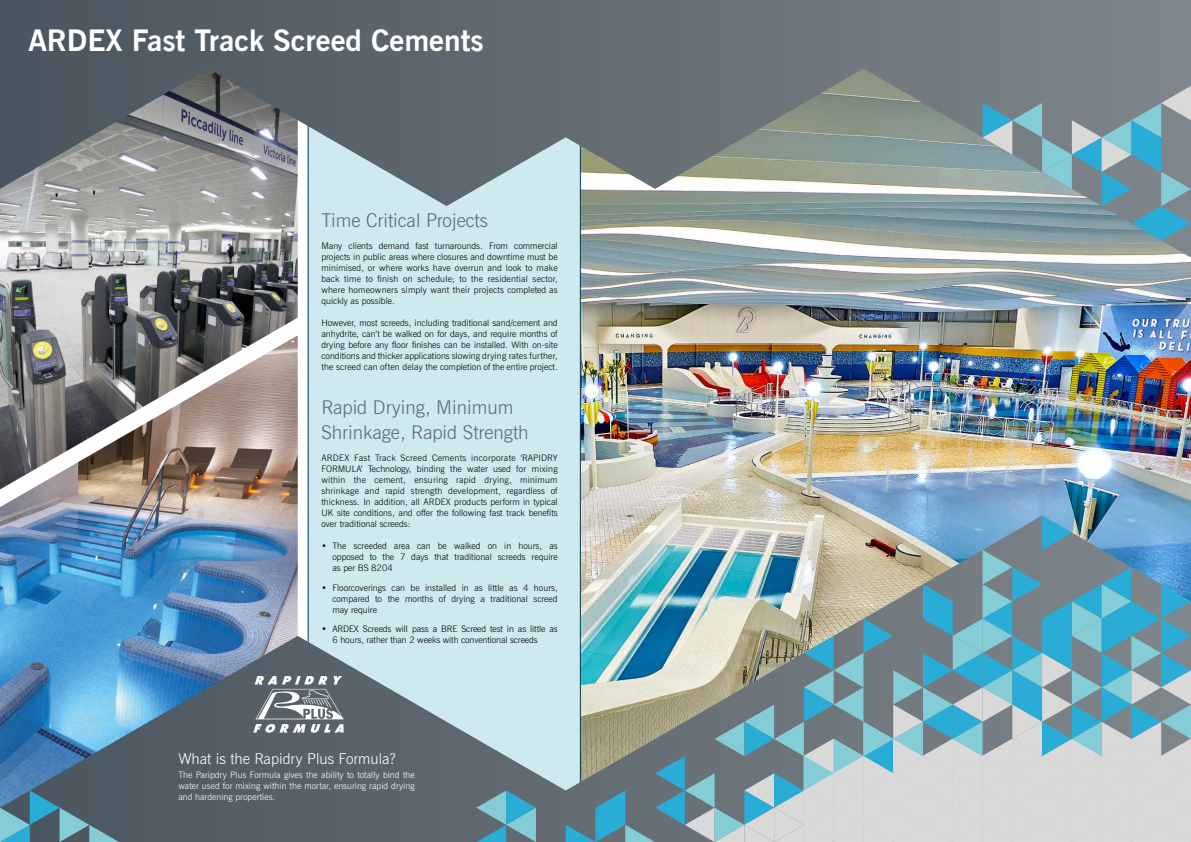
<style>
.page{position:relative;width:1191px;height:842px;background:#fff}
.page>*{position:absolute;margin:0;border:0;box-sizing:border-box;transform-origin:0 0}
.t1{font:700 30px "News Gothic BT";color:#fff}
.t2{font:300 19px/25.2px "News Gothic BT";color:#616970}
.t3{font:300 15px "News Gothic BT";color:#fff}
.t4{font:300 9px/11px "News Gothic BT";color:#000;text-align:justify}
.t5{font:300 9px/11px "News Gothic BT";color:#fff;text-align:justify}
</style>
<div class="page">
<img style="left:0;top:258px;width:298px;height:78px">
<img style="left:0;top:336px;width:298px;height:179px">
<img style="left:581px;top:258px;width:610px;height:257px">
<div style="left:308px;top:258px;width:273px;height:257px;background:#ceeaee"></div>
<svg style="left:0;top:0;width:1191px;height:258px;background:#828c8e"></svg>
<svg style="left:0;top:515px;width:566px;height:327px;background:#7c9db3"></svg>
<svg style="left:0;top:790px;width:119px;height:52px;background:#547c8b"></svg>
<svg style="left:476px;top:790px;width:60px;height:52px;background:#5e99aa"></svg>
<img style="left:566px;top:515px;width:625px;height:327px">
<svg style="left:982px;top:86px;width:209px;height:155px;background:#7d9ca5"></svg>
<svg style="left:253px;top:676px;width:91px;height:57px"></svg>
<h1 class="t1" style="left:28px;top:22px;width:457px">ARDEX Fast Track Screed Cements</h1>
<h2 class="t2" style="left:321px;top:207px;width:168px">Time Critical Projects</h2>
<p class="t4" style="left:321px;top:240px;width:238px">Many clients demand fast turnarounds. From commercial projects in public areas where closures and downtime must be minimised, or where works have overrun and look to make back time to finish on schedule; to the residential sector, where homeowners simply want their projects completed as quickly as possible.</p>
<p class="t4" style="left:321px;top:317px;width:238px">However, most screeds, including traditional sand/cement and anhydrite, can’t be walked on for days, and require months of drying before any floor finishes can be installed. With on-site conditions and thicker applications slowing drying rates further, the screed can often delay the completion of the entire project.</p>
<h2 class="t2" style="left:321px;top:394px;width:209px">Rapid Drying, Minimum<br>Shrinkage, Rapid Strength</h2>
<p class="t4" style="left:321px;top:452px;width:238px">ARDEX Fast Track Screed Cements incorporate ‘RAPIDRY FORMULA’ Technology, binding the water used for mixing within the cement, ensuring rapid drying, minimum shrinkage and rapid strength development, regardless of thickness. In addition, all ARDEX products perform in typical UK site conditions, and offer the following fast track benefits over traditional screeds:</p>
<p class="t4" style="left:332px;top:540px;width:227px;text-indent:-11px">• The screeded area can be walked on in hours, as opposed to the 7 days that traditional screeds require as per BS 8204</p>
<p class="t4" style="left:332px;top:582px;width:227px;text-indent:-11px">• Floorcoverings can be installed in as little as 4 hours, compared to the months of drying a traditional screed may require</p>
<p class="t4" style="left:332px;top:623px;width:227px;text-indent:-11px">• ARDEX Screeds will pass a BRE Screed test in as little as<br>6 hours, rather than 2 weeks with conventional screeds</p>
<h3 class="t3" style="left:178px;top:750px;width:219px">What is the Rapidry Plus Formula?</h3>
<p class="t5" style="left:178px;top:769px;width:238px">The Paripdry Plus Formula gives the ability to totally bind the water used for mixing within the mortar, ensuring rapid drying and hardening properties.</p>
</div>
